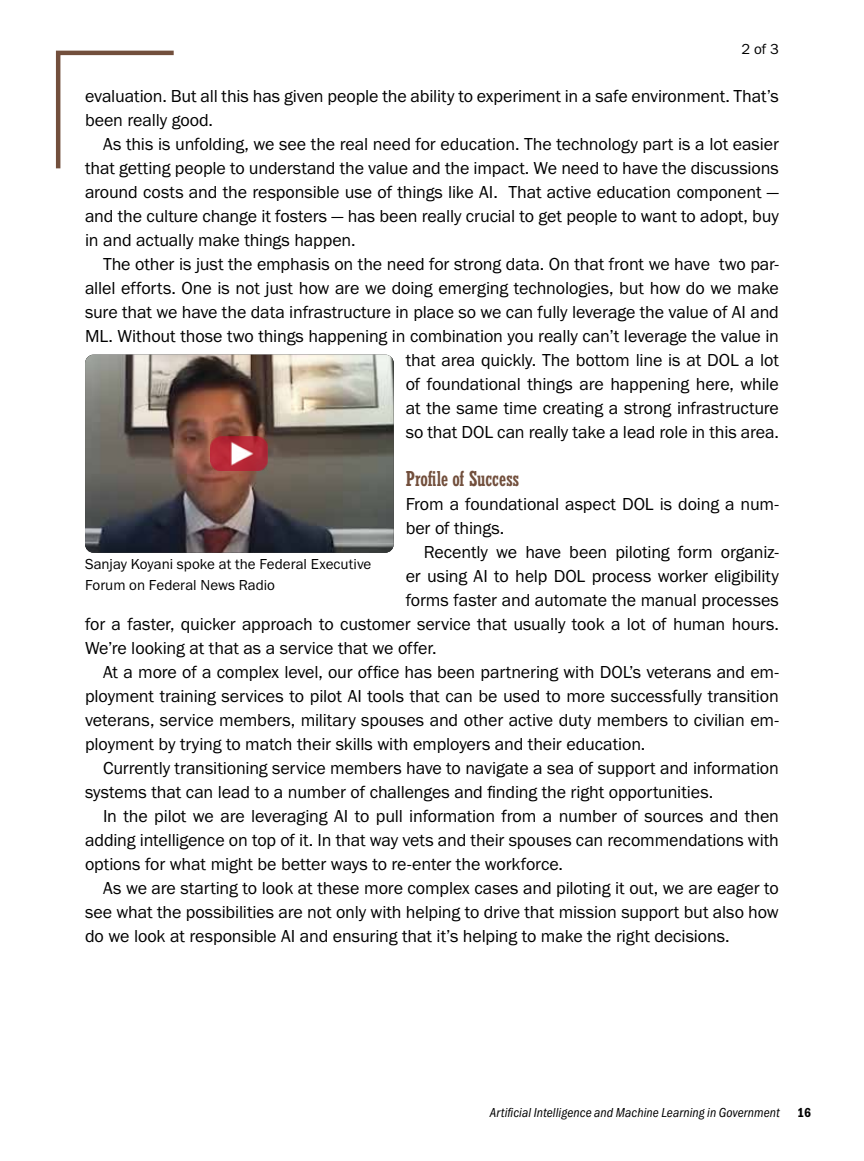
<style>
.page{position:relative;width:864px;height:1161px;background:#fff}
.page>*{position:absolute;margin:0;border:0;box-sizing:border-box;transform-origin:0 0}
.t1{font:500 22.5px "Stymie Con";letter-spacing:-.005em;color:#724f3c}
.t2{font:18px/24px "Franklin Gothic URW Boo";letter-spacing:-.005em;color:#000}
.t3{font:15px/21px "Franklin Gothic URW Boo";color:#000}
.t4{font:13.5px "Franklin Gothic URW Con Boo Ita";letter-spacing:.01em;color:#000}
.t5{font:13.5px "Franklin Gothic URW Con Dem";color:#000}
</style>
<div class="page">
<svg style="left:55px;top:50px;width:119px;height:119px"></svg>
<img style="left:85px;top:355px;width:309px;height:198px">
<img style="left:211px;top:436px;width:57px;height:34px">
<p class="t3" style="left:742px;top:38px;width:39px">2 of 3</p>
<p class="t2" style="left:85px;top:84px;width:695px">evaluation. But all this has given people the ability to experiment in a safe environment. That’s been really good.</p>
<p class="t2" style="left:85px;top:132px;width:695px;text-align:justify;text-indent:18px">As this is unfolding, we see the real need for education. The technology part is a lot easier that getting people to understand the value and the impact. We need to have the discussions around costs and the responsible use of things like AI. That active education component — and the culture change it fosters — has been really crucial to get people to want to adopt, buy in and actually make things happen.</p>
<p class="t2" style="left:85px;top:252px;width:696px;text-align:right">The other is just the emphasis on the need for strong data. On that front we have two par&shy;allel efforts. One is not just how are we doing emerging technologies, but how do we make sure that we have the data infrastructure in place so we can fully leverage the value of AI and ML. Without those two things happening in combination you really can’t leverage the value in that area quickly. The bottom line is at DOL a lot<br>of foundational things are happening here, while<br>at the same time creating a strong infrastructure<br>so that DOL can really take a lead role in this area.</p>
<p class="t1" style="left:406px;top:466px;width:115px">Profile of Success</p>
<p class="t2" style="left:406px;top:492px;width:375px">From a foundational aspect DOL is doing a num&shy;ber of things.</p>
<p class="t2" style="left:424px;top:540px;width:357px">Recently we have been piloting form organiz-</p>
<p class="t2" style="left:406px;top:564px;width:375px">er using AI to help DOL process worker eligibility</p>
<p class="t2" style="left:406px;top:588px;width:375px">forms faster and automate the manual processes</p>
<p class="t2" style="left:85px;top:612px;width:695px">for a faster, quicker approach to customer service that usually took a lot of human hours.</p>
<p class="t2" style="left:85px;top:636px;width:353px">We’re looking at that as a service that we offer.</p>
<p class="t2" style="left:103px;top:660px;width:677px">At a more of a complex level, our office has been partnering with DOL’s veterans and em-</p>
<p class="t2" style="left:85px;top:684px;width:695px">ployment training services to pilot AI tools that can be used to more successfully transition</p>
<p class="t2" style="left:85px;top:708px;width:695px">veterans, service members, military spouses and other active duty members to civilian em-</p>
<p class="t2" style="left:85px;top:732px;width:562px">ployment by trying to match their skills with employers and their education.</p>
<p class="t2" style="left:103px;top:756px;width:677px">Currently transitioning service members have to navigate a sea of support and information</p>
<p class="t2" style="left:85px;top:780px;width:630px">systems that can lead to a number of challenges and finding the right opportunities.</p>
<p class="t2" style="left:103px;top:804px;width:677px">In the pilot we are leveraging AI to pull information from a number of sources and then</p>
<p class="t2" style="left:85px;top:828px;width:695px">adding intelligence on top of it. In that way vets and their spouses can recommendations with</p>
<p class="t2" style="left:85px;top:852px;width:480px">options for what might be better ways to re-enter the workforce.</p>
<p class="t2" style="left:103px;top:876px;width:677px">As we are starting to look at these more complex cases and piloting it out, we are eager to</p>
<p class="t2" style="left:85px;top:900px;width:695px">see what the possibilities are not only with helping to drive that mission support but also how</p>
<p class="t2" style="left:85px;top:924px;width:646px">do we look at responsible AI and ensuring that it’s helping to make the right decisions.</p>
<p class="t3" style="left:85px;top:553px;width:288px">Sanjay Koyani spoke at the Federal Executive<br>Forum on Federal News Radio</p>
<p class="t4" style="left:490px;top:1105px;width:291px">Artificial Intelligence and Machine Learning in Government</p>
<p class="t5" style="left:797px;top:1104px;width:15px">16</p>
</div>
